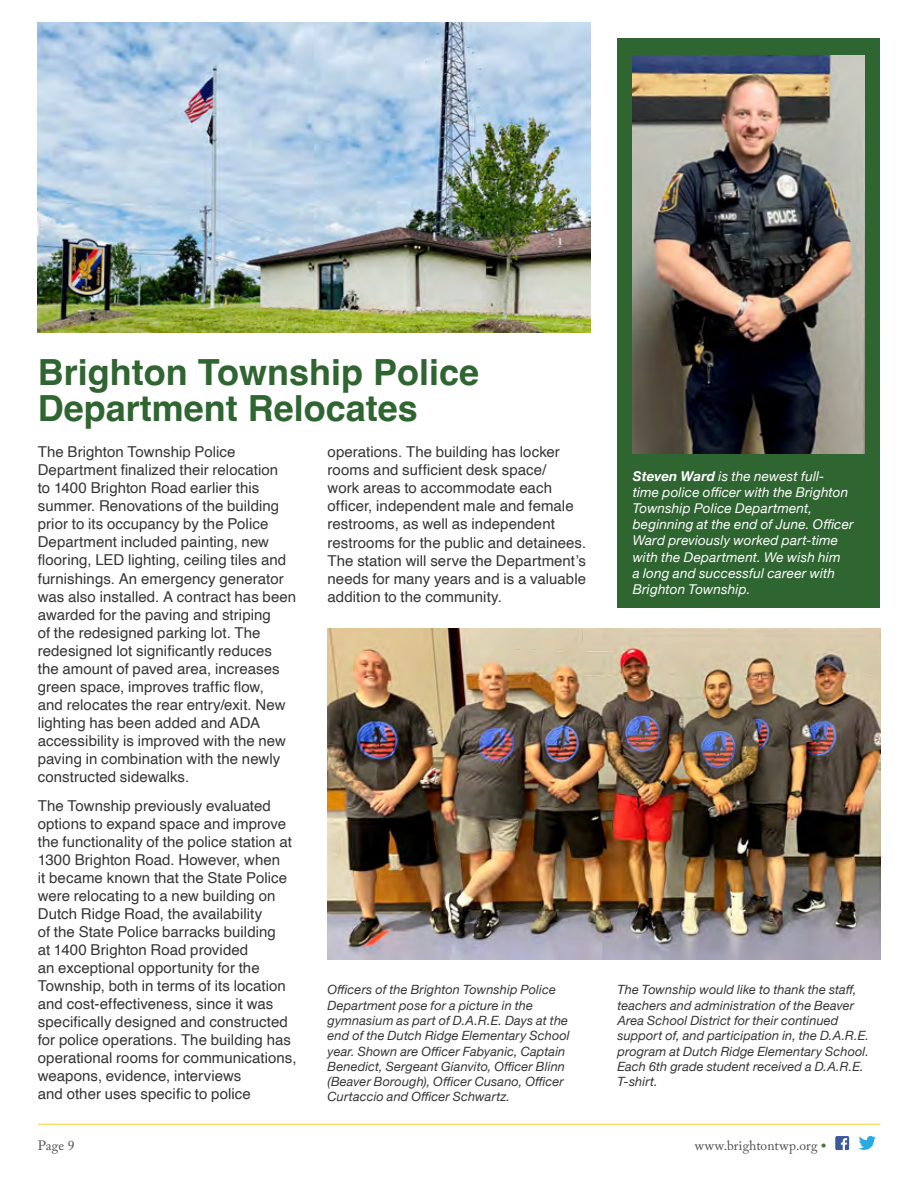
<style>
.page{position:relative;width:918px;height:1188px;background:#fff}
.page>*{position:absolute;margin:0;border:0;box-sizing:border-box;transform-origin:0 0}
.Headline_1{font:700 36px/36px "Helvetica";color:#2f6531}
.Body_1{font:15px/18px "Helvetica";letter-spacing:.005em;color:#363536}
.t1{font:italic 13.5px/16.2px "Helvetica Neue";letter-spacing:.01em;color:#fff}
.t2{font:13.5px "Adobe Caslon Pro";letter-spacing:.01em;color:#4b4c4d}
.t3{font:italic 12.75px/15.3px "Helvetica Neue";letter-spacing:.01em;color:#363536}
.s1{font-weight:700}
.s2{font-weight:700;font-size:15px;color:#4d7442}
</style>
<div class="page">
<div style="left:617px;top:39px;width:263px;height:569px;background:#2f6531"></div>
<img style="left:328px;top:629px;width:552px;height:330px">
<img style="left:38px;top:23px;width:552px;height:310px">
<svg style="left:835px;top:1136px;width:14px;height:14px"></svg>
<svg style="left:859px;top:1136px;width:17px;height:14px"></svg>
<hr style="left:38px;top:1124px;width:842px;height:1px;background:#fed41a">
<img style="left:632px;top:55px;width:233px;height:399px">
<p class="Headline_1" style="left:38px;top:358px;width:443px">Brighton Township Police<br>Department Relocates</p>
<p class="Body_1" style="left:38px;top:443px;width:260px">The Brighton Township Police Department finalized their relocation<br>to 1400 Brighton Road earlier this summer. Renovations of the building prior to its occupancy by the Police Department included painting, new flooring, LED lighting, ceiling tiles and furnishings. An emergency generator was also installed. A contract has been awarded for the paving and striping<br>of the redesigned parking lot. The redesigned lot significantly reduces the amount of paved area, increases green space, improves traffic flow,<br>and relocates the rear entry/exit. New lighting has been added and ADA accessibility is improved with the new paving in combination with the newly constructed sidewalks.</p>
<p class="Body_1" style="left:38px;top:797px;width:260px">The Township previously evaluated options to expand space and improve the functionality of the police station at 1300 Brighton Road. However, when<br>it became known that the State Police were relocating to a new building on Dutch Ridge Road, the availability<br>of the State Police barracks building<br>at 1400 Brighton Road provided<br>an exceptional opportunity for the Township, both in terms of its location and cost-effectiveness, since it was specifically designed and constructed for police operations. The building has operational rooms for communications, weapons, evidence, interviews<br>and other uses specific to police</p>
<p class="Body_1" style="left:328px;top:443px;width:260px">operations. The building has locker rooms and sufficient desk space/<br>work areas to accommodate each officer, independent male and female restrooms, as well as independent restrooms for the public and detainees.<br>The station will serve the Department’s needs for many years and is a valuable addition to the community.</p>
<p class="t1" style="left:633px;top:468px;width:223px"><span class="s1">Steven Ward</span> is the newest full&shy;time police officer with the Brighton<br>Township Police Department, beginning at the end of June. Officer<br>Ward previously worked part-time with the Department. We wish him<br>a long and successful career with<br>Brighton Township.</p>
<p class="t3" style="left:328px;top:983px;width:244px">Officers of the Brighton Township Police Department pose for a picture in the gymnasium as part of D.A.R.E. Days at the end of the Dutch Ridge Elementary School year. Shown are Officer Fabyanic, Captain Benedict, Sergeant Gianvito, Officer Blinn (Beaver Borough), Officer Cusano, Officer Curtaccio and Officer Schwartz.</p>
<p class="t3" style="left:617px;top:983px;width:253px">The Township would like to thank the staff, teachers and administration of the Beaver Area School District for their continued support of, and participation in, the D.A.R.E. program at Dutch Ridge Elementary School.<br>Each 6th grade student received a D.A.R.E.<br>T-shirt.</p>
<p class="t2" style="left:38px;top:1138px;width:38px">Page 9</p>
<p class="t2" style="left:695px;top:1138px;width:133px">www.brightontwp.org <span class="s2">•</span></p>
</div>
